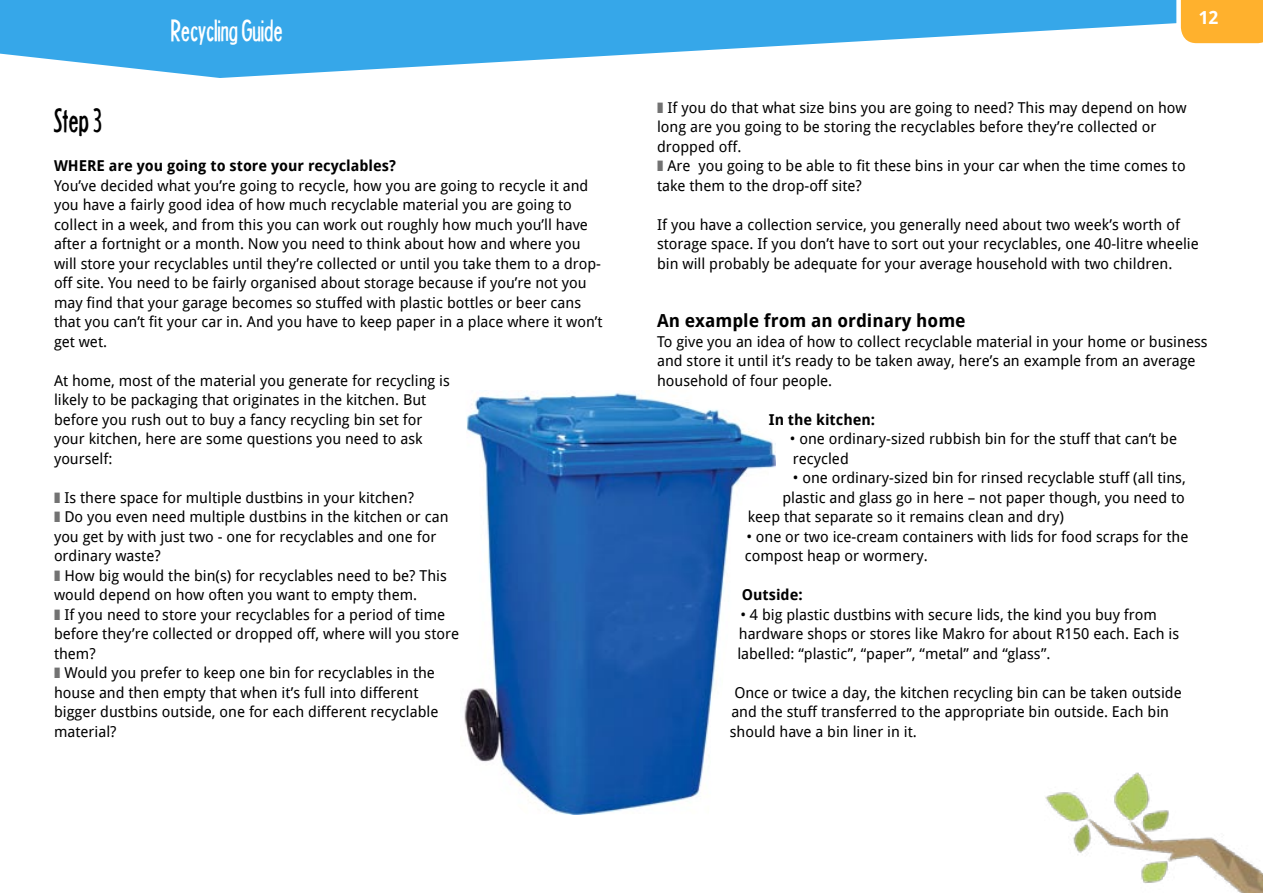
<style>
.page{position:relative;width:1263px;height:893px;background:#fff}
.page>*{position:absolute;margin:0;border:0;box-sizing:border-box;transform-origin:0 0}
.t1{font:30px "Headline Two HPLHS";color:#000}
.t2{font:27px "Headline Two HPLHS";color:#fff}
.t3{font:700 18px "Droid Sans";color:#000}
.t4{font:700 18px "Droid Sans";color:#fff}
.t5{font:15px/19.5px "Droid Sans";color:#000}
.t6{font:700 15px "Droid Sans";color:#000}
.s1{color:#727272}
</style>
<div class="page">
<svg style="left:0;top:0;width:1174px;height:78px;fill:#36a7e9"></svg>
<svg style="left:1174px;top:0;width:89px;height:44px;background:#fcb843"></svg>
<img style="left:1045px;top:772px;width:218px;height:121px">
<img style="left:464px;top:393px;width:311px;height:421px">
<h2 class="t2" style="left:172px;top:14px;width:113px">Recycling Guide</h2>
<h1 class="t1" style="left:54px;top:103px;width:50px">Step 3</h1>
<p class="t6" style="left:54px;top:156px;width:343px">WHERE are you going to store your recyclables?</p>
<p class="t5" style="left:54px;top:175px;width:550px">You’ve decided what you’re going to recycle, how you are going to recycle it and you have a fairly good idea of how much recyclable material you are going to collect in a week, and from this you can work out roughly how much you’ll have after a fortnight or a month. Now you need to think about how and where you will store your recyclables until they’re collected or until you take them to a drop&shy;off site. You need to be fairly organised about storage because if you’re not you may find that your garage becomes so stuffed with plastic bottles or beer cans that you can’t fit your car in. And you have to keep paper in a place where it won’t get wet.</p>
<p class="t5" style="left:54px;top:370px;width:397px">At home, most of the material you generate for recycling is likely to be packaging that originates in the kitchen. But before you rush out to buy a fancy recycling bin set for your kitchen, here are some questions you need to ask yourself:</p>
<p class="t5" style="left:54px;top:487px;width:407px"><span class="s1">❚</span> Is there space for multiple dustbins in your kitchen?<br><span class="s1">❚</span> Do you even need multiple dustbins in the kitchen or can you get by with just two - one for recyclables and one for ordinary waste?<br><span class="s1">❚</span> How big would the bin(s) for recyclables need to be? This would depend on how often you want to empty them.<br><span class="s1">❚</span> If you need to store your recyclables for a period of time before they’re collected or dropped off, where will you store them?<br><span class="s1">❚</span> Would you prefer to keep one bin for recyclables in the house and then empty that when it’s full into different bigger dustbins outside, one for each different recyclable material?</p>
<p class="t4" style="left:1199px;top:6px;width:21px">12</p>
<p class="t5" style="left:657px;top:97px;width:531px"><span class="s1">❚</span> If you do that what size bins you are going to need? This may depend on how long are you going to be storing the recyclables before they’re collected or dropped off.<br><span class="s1">❚</span> Are you going to be able to fit these bins in your car when the time comes to take them to the drop-off site?</p>
<p class="t5" style="left:657px;top:214px;width:543px">If you have a collection service, you generally need about two week’s worth of storage space. If you don’t have to sort out your recyclables, one 40-litre wheelie bin will probably be adequate for your average household with two children.</p>
<p class="t3" style="left:657px;top:309px;width:310px">An example from an ordinary home</p>
<p class="t5" style="left:657px;top:331px;width:552px">To give you an idea of how to collect recyclable material in your home or business and store it until it’s ready to be taken away, here’s an example from an average household of four people.</p>
<p class="t6" style="left:769px;top:409px;width:108px">In the kitchen:</p>
<p class="t5" style="left:790px;top:429px;width:389px">• one ordinary-sized rubbish bin for the stuff that can’t be recycled</p>
<p class="t5" style="left:793px;top:468px;width:394px">• one ordinary-sized bin for rinsed recyclable stuff (all tins,</p>
<p class="t5" style="left:782px;top:487px;width:404px">plastic and glass go in here – not paper though, you need to</p>
<p class="t5" style="left:748px;top:507px;width:318px">keep that separate so it remains clean and dry)</p>
<p class="t5" style="left:745px;top:526px;width:445px">• one or two ice-cream containers with lids for food scraps for the compost heap or wormery.</p>
<p class="t6" style="left:742px;top:585px;width:62px">Outside:</p>
<p class="t5" style="left:737px;top:604px;width:443px">• 4 big plastic dustbins with secure lids, the kind you buy from hardware shops or stores like Makro for about R150 each. Each is labelled: “plastic”, “paper”, “metal” and “glass”.</p>
<p class="t5" style="left:730px;top:682px;width:453px;text-indent:4px">Once or twice a day, the kitchen recycling bin can be taken outside and the stuff transferred to the appropriate bin outside. Each bin should have a bin liner in it.</p>
</div>
